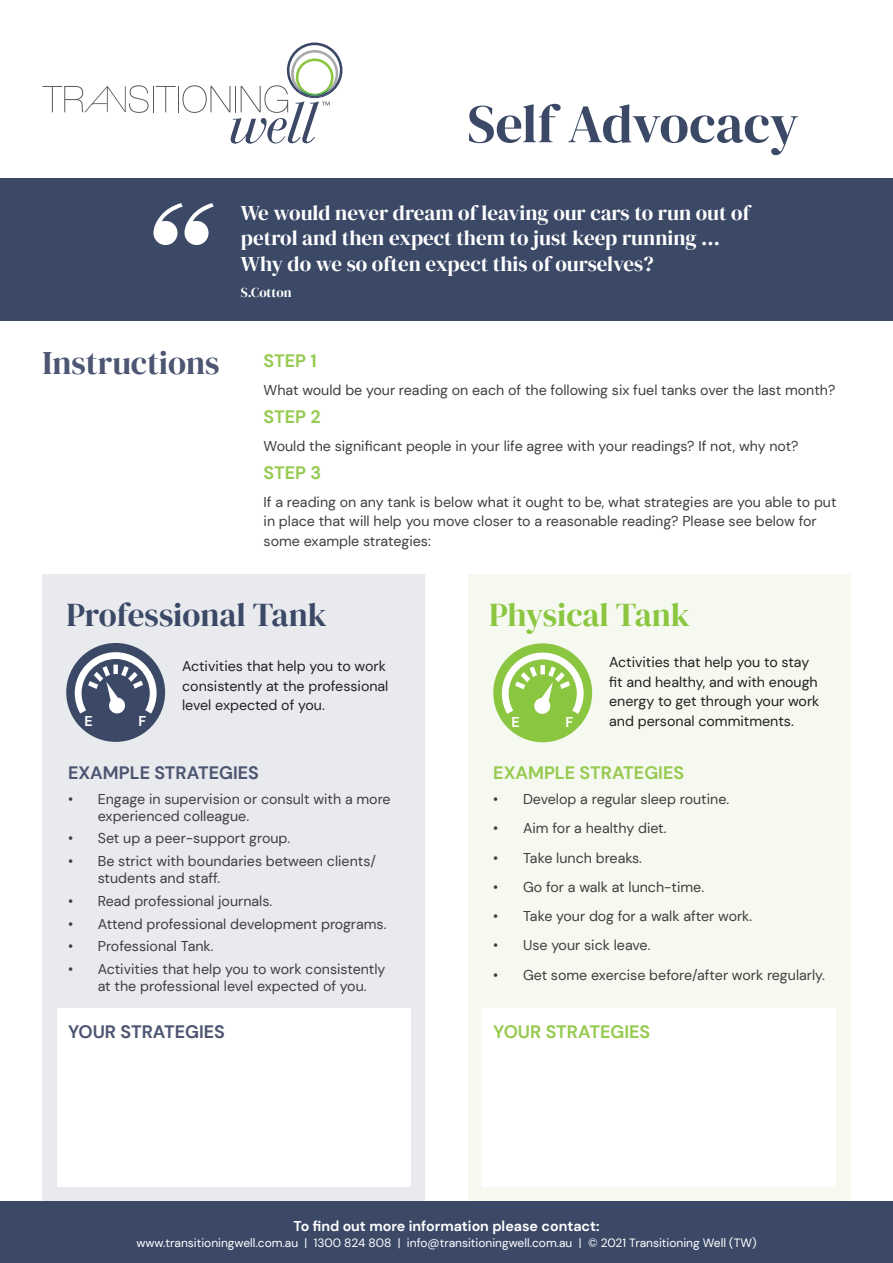
<style>
.page{position:relative;width:893px;height:1263px;background:#fff}
.page>*{position:absolute;margin:0;border:0;box-sizing:border-box;transform-origin:0 0}
.t1{font:54px "DM Serif Display";letter-spacing:-.005em;color:#3b4967}
.t2{font:33px "DM Serif Display";color:#3b4967}
.t3{font:33px "DM Serif Display";color:#4c5571}
.t4{font:33px "DM Serif Display";letter-spacing:-.005em;color:#8bc640}
.t5{font:21px/25.5px "DM Serif Display";color:#fff}
.t6{font:700 18px "DM Sans";color:#96ca50}
.t7{font:700 18px "DM Sans";color:#4c5571}
.t8{font:14.25px/16.5px "DM Sans";color:#3e3e3f}
.t9{font:14.25px/19.5px "DM Sans";color:#231f20}
.t10{font:700 14.25px "DM Sans";color:#fff}
.t11{font:13.5px "DM Serif Display";color:#fff}
.t12{font:12px "DM Sans";color:#fff}
</style>
<div class="page">
<div style="left:43px;top:574px;width:382px;height:660px;background:#e9eaee"></div>
<div style="left:468px;top:574px;width:382px;height:660px;background:#f5f9ef"></div>
<div style="left:0;top:179px;width:893px;height:142px;background:#3b4967"></div>
<svg style="left:153px;top:203px;width:61px;height:42px"></svg>
<svg style="left:43px;top:43px;width:299px;height:101px"></svg>
<div style="left:57px;top:1008px;width:354px;height:178px;background:#fff"></div>
<div style="left:482px;top:1008px;width:354px;height:178px;background:#fff"></div>
<div style="left:66px;top:643px;width:99px;height:99px;background:#3b4967;border-radius:50%"></div>
<svg style="left:75px;top:652px;width:82px;height:62px"></svg>
<div style="left:493px;top:643px;width:99px;height:99px;background:#8bc640;border-radius:50%"></div>
<svg style="left:502px;top:652px;width:82px;height:62px"></svg>
<div style="left:0;top:1201px;width:893px;height:62px;background:#3b4967"></div>
<h1 class="t1" style="left:467px;top:93px;width:333px">Self Advocacy</h1>
<h3 class="t5" style="left:241px;top:200px;width:510px">We would never dream of leaving our cars to run out of petrol and then expect them to just keep running …<br>Why do we so often expect this of ourselves?</h3>
<p class="t11" style="left:241px;top:285px;width:52px">S.Cotton</p>
<h2 class="t3" style="left:43px;top:344px;width:179px">Instructions</h2>
<p class="t6" style="left:264px;top:349px;width:55px">STEP 1</p>
<p class="t8" style="left:264px;top:381px;width:573px">What would be your reading on each of the following six fuel tanks over the last month?</p>
<p class="t6" style="left:264px;top:405px;width:59px">STEP 2</p>
<p class="t8" style="left:264px;top:437px;width:536px">Would the significant people in your life agree with your readings? If not, why not?</p>
<p class="t6" style="left:264px;top:461px;width:59px">STEP 3</p>
<p class="t8" style="left:264px;top:492px;width:574px;line-height:19.5px">If a reading on any tank is below what it ought to be, what strategies are you able to put in place that will help you move closer to a reasonable reading? Please see below for some example strategies:</p>
<h2 class="t2" style="left:66px;top:596px;width:262px">Professional Tank</h2>
<p class="t9" style="left:182px;top:657px;width:208px">Activities that help you to work consistently at the professional level expected of you.</p>
<h2 class="t4" style="left:489px;top:596px;width:202px">Physical Tank</h2>
<p class="t9" style="left:609px;top:652px;width:212px">Activities that help you to stay fit and healthy, and with enough energy to get through your work and personal commitments.</p>
<p class="t10" style="left:84px;top:712px;width:10px">E</p>
<p class="t10" style="left:139px;top:712px;width:9px">F</p>
<p class="t10" style="left:511px;top:713px;width:10px">E</p>
<p class="t10" style="left:566px;top:713px;width:9px">F</p>
<p class="t7" style="left:68px;top:761px;width:192px">EXAMPLE STRATEGIES</p>
<p class="t8" style="left:98px;top:791px;width:294px;text-indent:-30px">• Engage in supervision or consult with a more experienced colleague.</p>
<p class="t8" style="left:68px;top:830px;width:224px">• Set up a peer-support group.</p>
<p class="t8" style="left:98px;top:853px;width:280px;text-indent:-30px">• Be strict with boundaries between clients/ students and staff.</p>
<p class="t8" style="left:68px;top:892px;width:206px">• Read professional journals.</p>
<p class="t8" style="left:68px;top:915px;width:320px">• Attend professional development programs.</p>
<p class="t8" style="left:68px;top:938px;width:147px">• Professional Tank.</p>
<p class="t8" style="left:98px;top:961px;width:289px;text-indent:-30px">• Activities that help you to work consistently at the professional level expected of you.</p>
<p class="t6" style="left:493px;top:761px;width:192px">EXAMPLE STRATEGIES</p>
<p class="t8" style="left:493px;top:791px;width:237px">• Develop a regular sleep routine.</p>
<p class="t8" style="left:493px;top:820px;width:175px">• Aim for a healthy diet.</p>
<p class="t8" style="left:493px;top:849px;width:150px">• Take lunch breaks.</p>
<p class="t8" style="left:493px;top:878px;width:212px">• Go for a walk at lunch-time.</p>
<p class="t8" style="left:493px;top:908px;width:260px">• Take your dog for a walk after work.</p>
<p class="t8" style="left:493px;top:937px;width:159px">• Use your sick leave.</p>
<p class="t8" style="left:493px;top:966px;width:333px">• Get some exercise before/after work regularly.</p>
<p class="t7" style="left:68px;top:1021px;width:159px">YOUR STRATEGIES</p>
<p class="t6" style="left:493px;top:1021px;width:159px">YOUR STRATEGIES</p>
<p class="t10" style="left:294px;top:1217px;width:307px">To find out more information please contact:</p>
<p class="t12" style="left:136px;top:1235px;width:622px">www.transitioningwell.com.au | 1300 824 808 | info@transitioningwell.com.au | © 2021 Transitioning Well (TW)</p>
</div>
